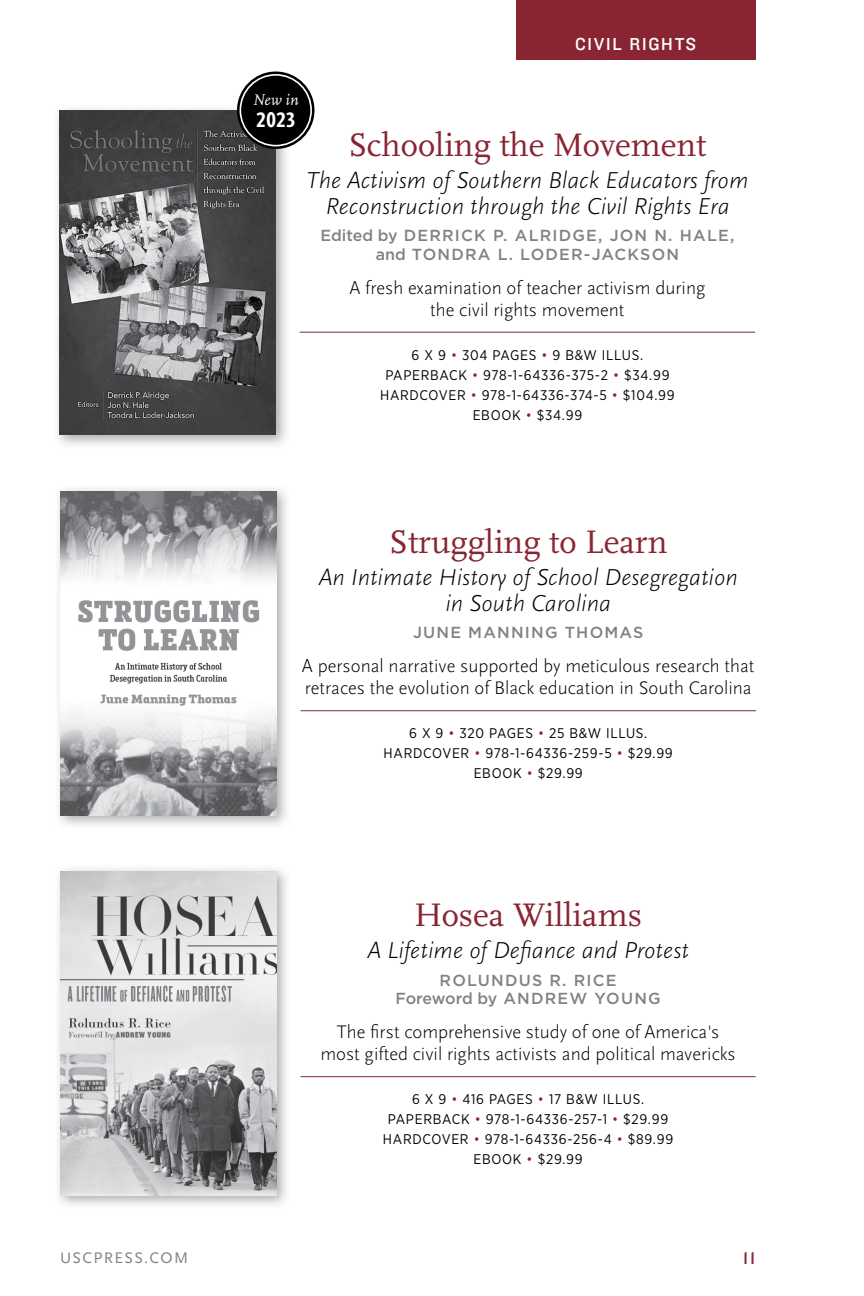
<style>
.page{position:relative;width:864px;height:1296px;background:#fff}
.page>*{position:absolute;margin:0;border:0;box-sizing:border-box;transform-origin:0 0}
.t1{font:34px "Scala Pro";color:#892532}
.t2{font:italic 300 24px/26px "Scala Sans Pro";color:#000;text-align:center}
.t3{font:700 condensed 22px "Scala Sans Pro";color:#fff}
.t4{font:300 19px/22px "Scala Sans Pro";color:#000;text-align:center}
.t5{font:18px "Knockout HTF31 Junior Middlewt";letter-spacing:.1em;color:#fff}
.t6{font:18px "Knockout HTF31 Junior Middlewt";color:#892532}
.t7{font:500 16px/18.4px "Gotham";letter-spacing:.075em;color:#808285;text-align:center}
.t8{font:16px "Scala Sans Pro";letter-spacing:.085em;color:#808285}
.t9{font:italic 16px "Scala Pro";color:#fff}
.t10{font:14px/20px "Gotham Narrow";letter-spacing:.05em;color:#000;text-align:center}
.s1{color:#892532}
</style>
<div class="page">
<div style="left:516px;top:0;width:240px;height:60px;background:#892532"></div>
<img style="left:58px;top:488px;width:229px;height:337px">
<img style="left:61px;top:491px;width:216px;height:324px">
<img style="left:58px;top:868px;width:229px;height:337px">
<img style="left:61px;top:871px;width:216px;height:324px">
<hr style="left:301px;top:710px;width:455px;height:1px;background:#892532">
<hr style="left:301px;top:1076px;width:455px;height:1px;background:#892532">
<hr style="left:300px;top:332px;width:455px;height:1px;background:#892532">
<img style="left:57px;top:108px;width:233px;height:337px">
<img style="left:60px;top:110px;width:216px;height:324px">
<div style="left:237px;top:72px;width:77px;height:77px;background:#000;border-radius:50%"></div>
<div style="left:240px;top:74px;width:72px;height:72px;border:2px solid #fff;border-radius:50%"></div>
<p class="t5" style="left:575px;top:35px;width:123px">CIVIL RIGHTS</p>
<p class="t9" style="left:253px;top:91px;width:47px">New in</p>
<h3 class="t3" style="left:257px;top:108px;width:40px">2023</h3>
<h1 class="t1" style="left:348px;top:125px;width:359px">Schooling the Movement</h1>
<h2 class="t2" style="left:306px;top:167px;width:444px">The Activism of Southern Black Educators from<br>Reconstruction through the Civil Rights Era</h2>
<p class="t7" style="left:321px;top:226px;width:415px">Edited by DERRICK P. ALRIDGE, JON N. HALE, and TONDRA L. LODER-JACKSON</p>
<h3 class="t4" style="left:349px;top:277px;width:358px">A fresh examination of teacher activism during the civil rights movement</h3>
<p class="t10" style="left:380px;top:344px;width:296px">6 X 9 <span class="s1">•</span> 304 PAGES <span class="s1">•</span> 9 B&amp;W ILLUS.<br>PAPERBACK <span class="s1">•</span> 978-1-64336-375-2 <span class="s1">•</span> $34.99<br>HARDCOVER <span class="s1">•</span> 978-1-64336-374-5 <span class="s1">•</span> $104.99<br>EBOOK <span class="s1">•</span> $34.99</p>
<h1 class="t1" style="left:389px;top:522px;width:280px">Struggling to Learn</h1>
<h2 class="t2" style="left:319px;top:564px;width:421px">An Intimate History of School Desegregation in South Carolina</h2>
<p class="t7" style="left:413px;top:623px;width:232px">JUNE MANNING THOMAS</p>
<h3 class="t4" style="left:302px;top:655px;width:454px;text-align:left">A personal narrative supported by meticulous research that retraces the evolution of Black education in South Carolina</h3>
<p class="t10" style="left:384px;top:723px;width:291px">6 X 9 <span class="s1">•</span> 320 PAGES <span class="s1">•</span> 25 B&amp;W ILLUS.<br>HARDCOVER <span class="s1">•</span> 978-1-64336-259-5 <span class="s1">•</span> $29.99<br>EBOOK <span class="s1">•</span> $29.99</p>
<h1 class="t1" style="left:414px;top:896px;width:229px">Hosea Williams</h1>
<h2 class="t2" style="left:367px;top:937px;width:324px">A Lifetime of De-ance and Protest</h2>
<p class="t7" style="left:395px;top:971px;width:267px">ROLUNDUS R. RICE<br>Foreword by ANDREW YOUNG</p>
<h3 class="t4" style="left:320px;top:1021px;width:417px">The rst comprehensive study of one of America's most gifted civil rights activists and political mavericks</h3>
<p class="t10" style="left:383px;top:1089px;width:292px">6 X 9 <span class="s1">•</span> 416 PAGES <span class="s1">•</span> 17 B&amp;W ILLUS.<br>PAPERBACK <span class="s1">•</span> 978-1-64336-257-1 <span class="s1">•</span> $29.99<br>HARDCOVER <span class="s1">•</span> 978-1-64336-256-4 <span class="s1">•</span> $89.99<br>EBOOK <span class="s1">•</span> $29.99</p>
<p class="t8" style="left:60px;top:1249px;width:130px">USCPRESS.COM</p>
<p class="t6" style="left:743px;top:1248px;width:13px">11</p>
</div>
